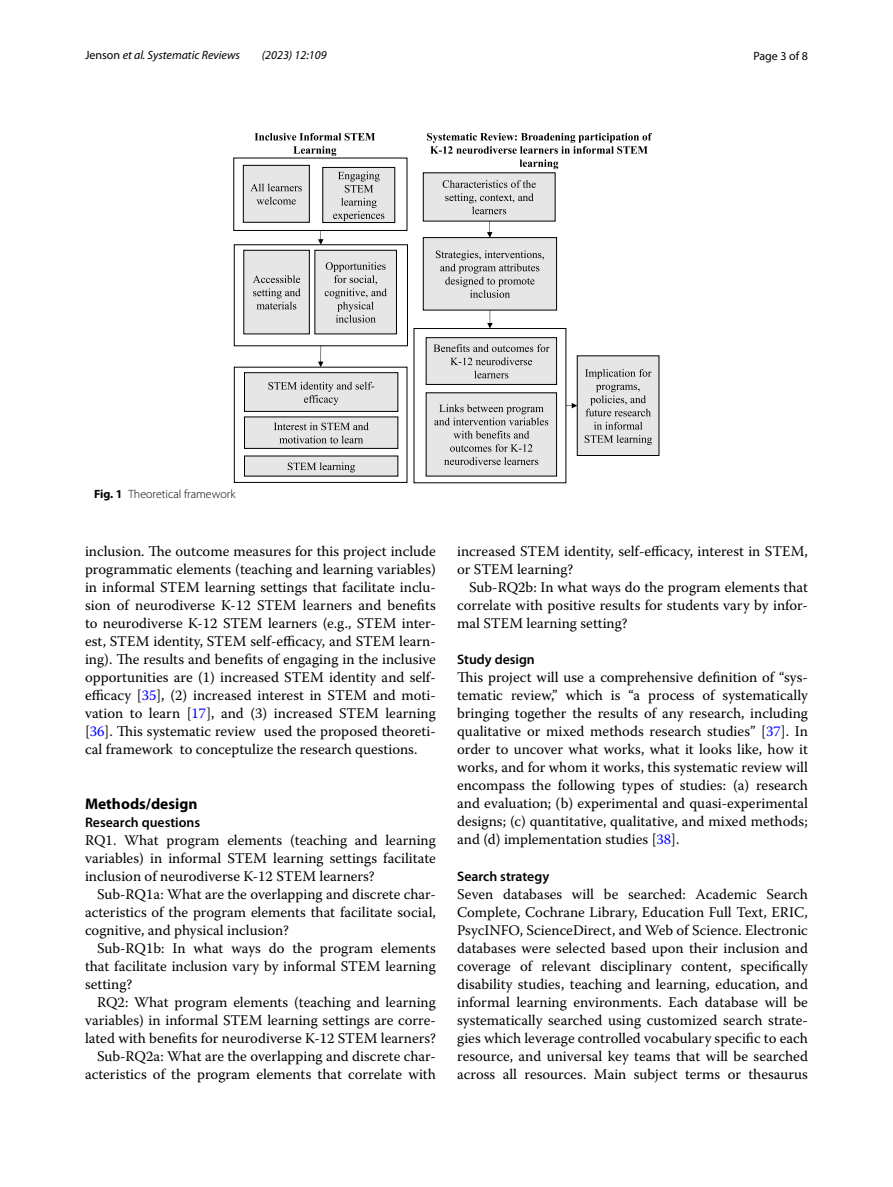
<style>
.page{position:relative;width:893px;height:1187px;background:#fff}
.page>*{position:absolute;margin:0;border:0;box-sizing:border-box;transform-origin:0 0}
.t1{font:700 15.45px "Myriad Pro";color:#000}
.t2{font:14.7px/18px "Warnock Pro";color:#000;text-align:justify}
.t3{font:600 13.8px "Myriad Pro";color:#000}
.t4{font:italic 12px "Myriad Pro";color:#000}
.t5{font:300 12px "Myriad Pro";color:#000}
.t6{font:12px "Myriad Pro";color:#000}
.s1{font-style:normal}
.s2{font-weight:700}
.s3{color:#00f}
</style>
<div class="page">
<div style="left:234px;top:158px;width:173px;height:73px;border:1px solid #000"></div>
<div style="left:243px;top:165px;width:66px;height:57px;background:#e7e6e6"></div>
<div style="left:243px;top:165px;width:67px;height:58px;border:1px solid #000"></div>
<svg style="left:251px;top:183px;width:51px;height:8px"></svg>
<svg style="left:256px;top:197px;width:40px;height:7px"></svg>
<svg style="left:255px;top:133px;width:120px;height:23px"></svg>
<div style="left:323px;top:167px;width:72px;height:55px;background:#e7e6e6"></div>
<div style="left:322px;top:167px;width:73px;height:56px;border:1px solid #000"></div>
<svg style="left:338px;top:171px;width:42px;height:21px"></svg>
<svg style="left:333px;top:198px;width:51px;height:23px"></svg>
<div style="left:244px;top:250px;width:65px;height:84px;background:#e7e6e6"></div>
<div style="left:244px;top:250px;width:66px;height:84px;border:1px solid #000"></div>
<svg style="left:253px;top:275px;width:48px;height:34px"></svg>
<div style="left:315px;top:250px;width:81px;height:84px;background:#e7e6e6"></div>
<div style="left:315px;top:250px;width:82px;height:84px;border:1px solid #000"></div>
<svg style="left:325px;top:262px;width:62px;height:60px"></svg>
<div style="left:244px;top:372px;width:154px;height:39px;background:#e7e6e6"></div>
<div style="left:244px;top:372px;width:154px;height:39px;border:1px solid #000"></div>
<svg style="left:268px;top:382px;width:106px;height:23px"></svg>
<div style="left:244px;top:417px;width:154px;height:31px;background:#e7e6e6"></div>
<svg style="left:274px;top:422px;width:95px;height:21px"></svg>
<div style="left:244px;top:456px;width:154px;height:20px;background:#e7e6e6"></div>
<svg style="left:288px;top:462px;width:67px;height:10px"></svg>
<svg style="left:318px;top:230px;width:5px;height:15px"></svg>
<svg style="left:318px;top:346px;width:5px;height:21px"></svg>
<svg style="left:427px;top:133px;width:225px;height:36px"></svg>
<div style="left:426px;top:393px;width:131px;height:83px;background:#e7e6e6"></div>
<svg style="left:434px;top:404px;width:114px;height:21px"></svg>
<svg style="left:453px;top:431px;width:76px;height:7px"></svg>
<svg style="left:444px;top:444px;width:94px;height:21px"></svg>
<div style="left:423px;top:173px;width:132px;height:48px;background:#e7e6e6"></div>
<svg style="left:443px;top:180px;width:93px;height:34px"></svg>
<div style="left:426px;top:337px;width:131px;height:47px;background:#e7e6e6"></div>
<div style="left:426px;top:337px;width:131px;height:48px;border:1px solid #000"></div>
<svg style="left:433px;top:344px;width:116px;height:34px"></svg>
<div style="left:423px;top:237px;width:134px;height:73px;background:#e7e6e6"></div>
<div style="left:423px;top:237px;width:134px;height:73px;border:1px solid #000"></div>
<svg style="left:436px;top:250px;width:108px;height:48px"></svg>
<div style="left:577px;top:356px;width:82px;height:99px;background:#e7e6e6"></div>
<div style="left:577px;top:355px;width:82px;height:101px;border:1px solid #000"></div>
<svg style="left:585px;top:369px;width:66px;height:10px"></svg>
<svg style="left:586px;top:385px;width:65px;height:31px"></svg>
<svg style="left:594px;top:422px;width:48px;height:7px"></svg>
<svg style="left:585px;top:435px;width:67px;height:10px"></svg>
<svg style="left:487px;top:221px;width:5px;height:16px"></svg>
<svg style="left:487px;top:310px;width:6px;height:18px"></svg>
<svg style="left:566px;top:403px;width:11px;height:5px"></svg>
<p class="t4" style="left:85px;top:48px;width:157px"><span class="s1">Jenson</span> et al. Systematic Reviews</p>
<p class="t4" style="left:262px;top:48px;width:66px">(2023) 12:109</p>
<p class="t6" style="left:753px;top:48px;width:56px">Page 3 of 8</p>
<p class="t5" style="left:94px;top:487px;width:143px"><span class="s2">Fig. 1</span> Theoretical framework</p>
<p class="t2" style="left:85px;top:542px;width:352px">inclusion. The outcome measures for this project include programmatic elements (teaching and learning variables) in informal STEM learning settings that facilitate inclu&shy;sion of neurodiverse K-12 STEM learners and benefits to neurodiverse K-12 STEM learners (e.g., STEM inter&shy;est, STEM identity, STEM self-efficacy, and STEM learn&shy;ing). The results and benefits of engaging in the inclusive opportunities are (1) increased STEM identity and self&shy;efficacy [<span class="s3">35</span>], (2) increased interest in STEM and moti&shy;vation to learn [<span class="s3">17</span>], and (3) increased STEM learning [<span class="s3">36</span>]. This systematic review used the proposed theoreti&shy;cal framework to conceptulize the research questions.</p>
<p class="t1" style="left:85px;top:794px;width:114px">Methods/design</p>
<p class="t3" style="left:85px;top:813px;width:117px">Research questions</p>
<p class="t2" style="left:85px;top:831px;width:352px">RQ1. What program elements (teaching and learning variables) in informal STEM learning settings facilitate inclusion of neurodiverse K-12 STEM learners?</p>
<p class="t2" style="left:85px;top:885px;width:352px;text-indent:12px">Sub-RQ1a: What are the overlapping and discrete char&shy;acteristics of the program elements that facilitate social, cognitive, and physical inclusion?</p>
<p class="t2" style="left:85px;top:939px;width:352px;text-indent:12px">Sub-RQ1b: In what ways do the program elements that facilitate inclusion vary by informal STEM learning setting?</p>
<p class="t2" style="left:85px;top:993px;width:352px;text-align:right">RQ2: What program elements (teaching and learning variables) in informal STEM learning settings are corre&shy;lated with benefits for neurodiverse K-12 STEM learners?<br>Sub-RQ2a: What are the overlapping and discrete char&shy;acteristics of the program elements that correlate with</p>
<p class="t2" style="left:457px;top:542px;width:352px">increased STEM identity, self-efficacy, interest in STEM, or STEM learning?</p>
<p class="t2" style="left:457px;top:578px;width:352px;text-indent:12px">Sub-RQ2b: In what ways do the program elements that correlate with positive results for students vary by infor&shy;mal STEM learning setting?</p>
<p class="t3" style="left:457px;top:651px;width:79px">Study design</p>
<p class="t2" style="left:457px;top:668px;width:352px">This project will use a comprehensive definition of “sys&shy;tematic review,” which is “a process of systematically bringing together the results of any research, including qualitative or mixed methods research studies” [<span class="s3">37</span>]. In order to uncover what works, what it looks like, how it works, and for whom it works, this systematic review will encompass the following types of studies: (a) research and evaluation; (b) experimental and quasi-experimental designs; (c) quantitative, qualitative, and mixed methods; and (d) implementation studies [<span class="s3">38</span>].</p>
<p class="t3" style="left:457px;top:867px;width:94px">Search strategy</p>
<p class="t2" style="left:457px;top:884px;width:352px">Seven databases will be searched: Academic Search Complete, Cochrane Library, Education Full Text, ERIC, PsycINFO, ScienceDirect, and Web of Science. Electronic databases were selected based upon their inclusion and coverage of relevant disciplinary content, specifically disability studies, teaching and learning, education, and informal learning environments. Each database will be systematically searched using customized search strate&shy;gies which leverage controlled vocabulary specific to each resource, and universal key teams that will be searched across all resources. Main subject terms or thesaurus</p>
</div>
